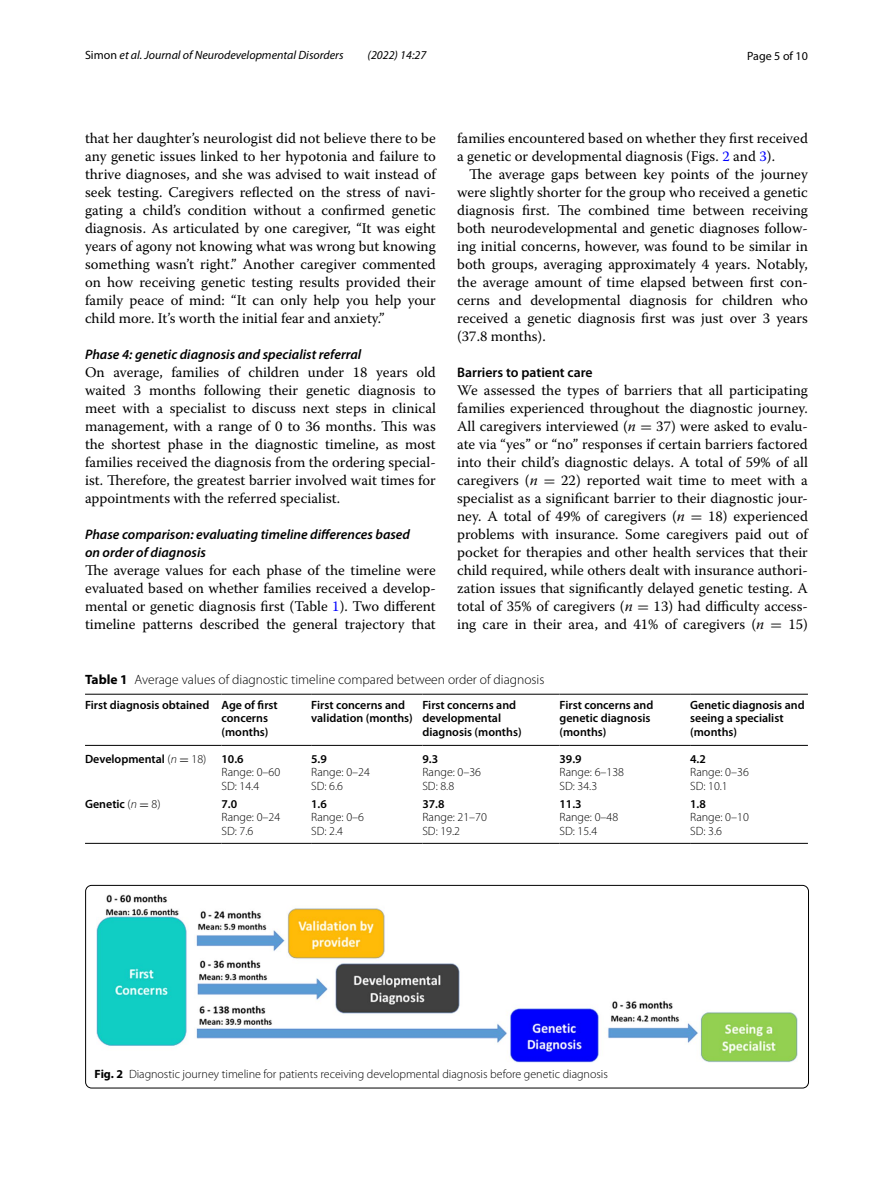
<style>
.page{position:relative;width:893px;height:1187px;background:#fff}
.page>*{position:absolute;margin:0;border:0;box-sizing:border-box;transform-origin:0 0}
.t1{font:14.7px/18px "Warnock Pro";color:#000;text-align:justify}
.t2{font:italic 600 13.8px/18px "Myriad Pro";color:#000}
.t3{font:600 13.8px "Myriad Pro";color:#000}
.t4{font:300 13.5px "Myriad Pro";color:#000}
.t5{font:600 12px/13.5px "Myriad Pro";color:#000}
.t6{font:300 12px/13.5px "Myriad Pro";color:#000}
.t7{font:italic 12px "Myriad Pro";color:#000}
.t8{font:12px "Myriad Pro";color:#000}
.s1{font-style:normal}
.s2{color:#00f}
.s3{font-style:italic}
.s4{font-family:"MTSY"}
.s5{font-weight:700}
.s6{font-weight:300}
.s7{font-weight:300;font-style:italic}
.s8{font-family:"MTSY";font-weight:400}
</style>
<div class="page">
<hr style="left:85px;top:694px;width:137px;height:1px;background:#000">
<hr style="left:85px;top:745px;width:137px;height:1px;background:#000">
<hr style="left:222px;top:694px;width:89px;height:1px;background:#000">
<hr style="left:222px;top:745px;width:89px;height:1px;background:#000">
<hr style="left:311px;top:694px;width:111px;height:1px;background:#000">
<hr style="left:311px;top:745px;width:111px;height:1px;background:#000">
<hr style="left:422px;top:694px;width:137px;height:1px;background:#000">
<hr style="left:422px;top:745px;width:137px;height:1px;background:#000">
<hr style="left:559px;top:694px;width:131px;height:1px;background:#000">
<hr style="left:559px;top:745px;width:131px;height:1px;background:#000">
<hr style="left:690px;top:694px;width:118px;height:1px;background:#000">
<hr style="left:690px;top:745px;width:118px;height:1px;background:#000">
<hr style="left:85px;top:843px;width:137px;height:1px;background:#000">
<hr style="left:222px;top:843px;width:89px;height:1px;background:#000">
<hr style="left:311px;top:843px;width:111px;height:1px;background:#000">
<hr style="left:422px;top:843px;width:137px;height:1px;background:#000">
<hr style="left:559px;top:843px;width:131px;height:1px;background:#000">
<hr style="left:690px;top:843px;width:118px;height:1px;background:#000">
<img style="left:97px;top:894px;width:700px;height:168px">
<div style="left:85px;top:885px;width:724px;height:203px;border:1px solid #000;border-radius:6px"></div>
<p class="t7" style="left:85px;top:48px;width:260px"><span class="s1">Simon</span> et al. Journal of Neurodevelopmental Disorders</p>
<p class="t7" style="left:368px;top:48px;width:60px">(2022) 14:27</p>
<p class="t8" style="left:747px;top:48px;width:62px">Page 5 of 10</p>
<p class="t1" style="left:85px;top:128px;width:352px">that her daughter’s neurologist did not believe there to be any genetic issues linked to her hypotonia and failure to thrive diagnoses, and she was advised to wait instead of seek testing. Caregivers reflected on the stress of navi&shy;gating a child’s condition without a confirmed genetic diagnosis. As articulated by one caregiver, “It was eight years of agony not knowing what was wrong but knowing something wasn’t right.” Another caregiver commented on how receiving genetic testing results provided their family peace of mind: “It can only help you help your child more. It’s worth the initial fear and anxiety.”</p>
<p class="t2" style="left:85px;top:345px;width:278px">Phase 4: genetic diagnosis and specialist referral</p>
<p class="t1" style="left:85px;top:362px;width:352px">On average, families of children under 18 years old waited 3 months following their genetic diagnosis to meet with a specialist to discuss next steps in clinical management, with a range of 0 to 36 months. This was the shortest phase in the diagnostic timeline, as most families received the diagnosis from the ordering special&shy;ist. Therefore, the greatest barrier involved wait times for appointments with the referred specialist.</p>
<p class="t2" style="left:85px;top:525px;width:327px">Phase comparison: evaluating timeline differences based on order of diagnosis</p>
<p class="t1" style="left:85px;top:560px;width:352px">The average values for each phase of the timeline were evaluated based on whether families received a develop&shy;mental or genetic diagnosis first (Table <span class="s2">1</span>). Two different timeline patterns described the general trajectory that</p>
<p class="t1" style="left:457px;top:128px;width:352px">families encountered based on whether they first received a genetic or developmental diagnosis (Figs. <span class="s2">2</span> and <span class="s2">3</span>).</p>
<p class="t1" style="left:457px;top:164px;width:352px;text-indent:12px">The average gaps between key points of the journey were slightly shorter for the group who received a genetic diagnosis first. The combined time between receiving both neurodevelopmental and genetic diagnoses follow&shy;ing initial concerns, however, was found to be similar in both groups, averaging approximately 4 years. Notably, the average amount of time elapsed between first con&shy;cerns and developmental diagnosis for children who received a genetic diagnosis first was just over 3 years (37.8 months).</p>
<p class="t3" style="left:457px;top:363px;width:137px">Barriers to patient care</p>
<p class="t1" style="left:457px;top:380px;width:352px">We assessed the types of barriers that all participating families experienced throughout the diagnostic journey.<br>All caregivers interviewed (<span class="s3">n</span> <span class="s4">=</span> 37) were asked to evalu&shy;ate via “yes” or “no” responses if certain barriers factored into their child’s diagnostic delays. A total of 59% of all caregivers (<span class="s3">n</span> <span class="s4">=</span> 22) reported wait time to meet with a specialist as a significant barrier to their diagnostic jour&shy;ney. A total of 49% of caregivers (<span class="s3">n</span> <span class="s4">=</span> 18) experienced problems with insurance. Some caregivers paid out of pocket for therapies and other health services that their child required, while others dealt with insurance authori&shy;zation issues that significantly delayed genetic testing. A total of 35% of caregivers (<span class="s3">n</span> <span class="s4">=</span> 13) had difficulty access&shy;ing care in their area, and 41% of caregivers (<span class="s3">n</span> <span class="s4">=</span> 15)</p>
<p class="t4" style="left:85px;top:672px;width:461px"><span class="s5">Table 1</span> Average values of diagnostic timeline compared between order of diagnosis</p>
<p class="t5" style="left:222px;top:697px;width:58px;text-indent:-136px">First diagnosis obtained Age of first concerns (months)</p>
<p class="t5" style="left:311px;top:697px;width:103px">First concerns and validation (months)</p>
<p class="t5" style="left:422px;top:697px;width:101px">First concerns and developmental diagnosis (months)</p>
<p class="t5" style="left:559px;top:697px;width:95px">First concerns and genetic diagnosis (months)</p>
<p class="t5" style="left:690px;top:697px;width:116px">Genetic diagnosis and seeing a specialist (months)</p>
<p class="t5" style="left:85px;top:751px;width:123px">Developmental <span class="s6">(</span><span class="s7">n</span> <span class="s8">=</span> <span class="s6">18)</span></p>
<p class="t5" style="left:222px;top:751px;width:24px">10.6</p>
<p class="t6" style="left:222px;top:765px;width:60px">Range: 0–60<br>SD: 14.4</p>
<p class="t5" style="left:311px;top:751px;width:17px">5.9</p>
<p class="t6" style="left:311px;top:765px;width:60px">Range: 0–24<br>SD: 6.6</p>
<p class="t5" style="left:422px;top:751px;width:17px">9.3</p>
<p class="t6" style="left:422px;top:765px;width:60px">Range: 0–36<br>SD: 8.8</p>
<p class="t5" style="left:559px;top:751px;width:24px">39.9</p>
<p class="t6" style="left:559px;top:765px;width:66px">Range: 6–138<br>SD: 34.3</p>
<p class="t5" style="left:690px;top:751px;width:17px">4.2</p>
<p class="t6" style="left:690px;top:765px;width:60px">Range: 0–36<br>SD: 10.1</p>
<p class="t5" style="left:85px;top:796px;width:77px">Genetic <span class="s6">(</span><span class="s7">n</span> <span class="s8">=</span> <span class="s6">8)</span></p>
<p class="t5" style="left:222px;top:796px;width:17px">7.0</p>
<p class="t6" style="left:222px;top:810px;width:60px">Range: 0–24<br>SD: 7.6</p>
<p class="t5" style="left:311px;top:796px;width:17px">1.6</p>
<p class="t6" style="left:311px;top:810px;width:54px">Range: 0–6<br>SD: 2.4</p>
<p class="t5" style="left:422px;top:796px;width:24px">37.8</p>
<p class="t6" style="left:422px;top:810px;width:66px">Range: 21–70<br>SD: 19.2</p>
<p class="t5" style="left:559px;top:796px;width:24px">11.3</p>
<p class="t6" style="left:559px;top:810px;width:60px">Range: 0–48<br>SD: 15.4</p>
<p class="t5" style="left:690px;top:796px;width:17px">1.8</p>
<p class="t6" style="left:690px;top:810px;width:60px">Range: 0–10<br>SD: 3.6</p>
<p class="t6" style="left:95px;top:1066px;width:515px"><span class="s5">Fig. 2</span> Diagnostic journey timeline for patients receiving developmental diagnosis before genetic diagnosis</p>
</div>
